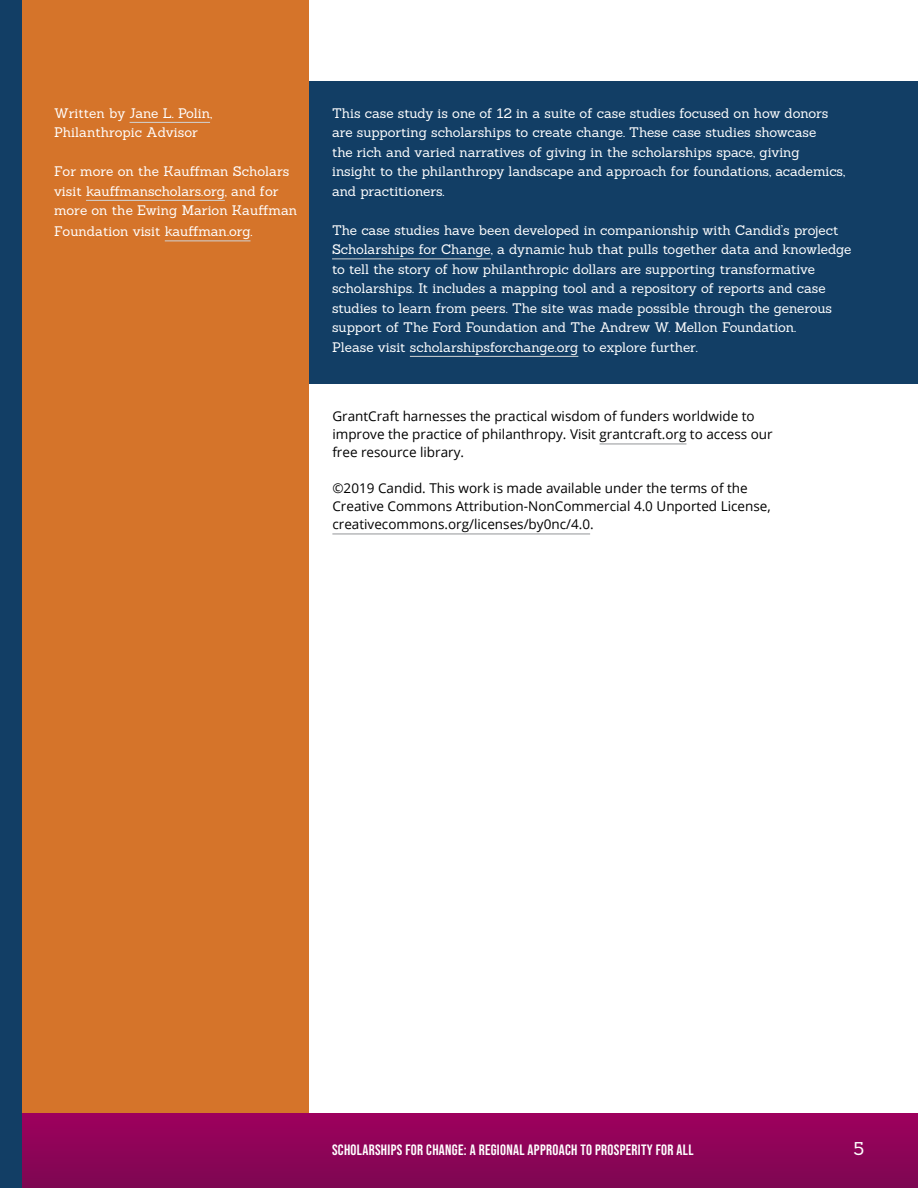
<style>
.page{position:relative;width:918px;height:1188px;background:#fff}
.page>*{position:absolute;margin:0;border:0;box-sizing:border-box;transform-origin:0 0}
.subheads{font:18px "Sanchez";color:#fff}
.subheads-2{font:15px "Bebas Neue";letter-spacing:.02em;color:#fff}
.t1{font:13.5px/19.5px "Sanchez";letter-spacing:-.005em;color:#fff}
.t2{font:13.5px/18px "Open Sans";color:#000}
</style>
<div class="page">
<div style="left:304px;top:81px;width:614px;height:302px;background:#123e65"></div>
<div style="left:0;top:0;width:309px;height:1130px;background:#d5742a"></div>
<div style="left:0;top:1113px;width:918px;height:75px;background:linear-gradient(to bottom,#9e005d,#7d0752)"></div>
<hr style="left:332px;top:259px;width:159px;height:1px;background:#d1d3d4">
<hr style="left:410px;top:356px;width:168px;height:1px;background:#d1d3d4">
<hr style="left:130px;top:122px;width:80px;height:1px;background:#d1d3d4">
<hr style="left:86px;top:200px;width:139px;height:1px;background:#d1d3d4">
<hr style="left:165px;top:241px;width:86px;height:1px;background:#d1d3d4">
<hr style="left:600px;top:444px;width:86px;height:1px;background:#939598">
<hr style="left:332px;top:534px;width:258px;height:1px;background:#939598">
<div style="left:0;top:0;width:22px;height:1188px;background:#123e65"></div>
<p class="t1" style="left:54px;top:103px;width:160px">Written by Jane L. Polin,<br>Philanthropic Advisor</p>
<p class="t1" style="left:54px;top:162px;width:245px">For more on the Kauffman Scholars visit kauffmanscholars.org, and for more on the Ewing Marion Kauffman</p>
<p class="t1" style="left:54px;top:222px;width:200px">Foundation visit kauffman.org.</p>
<p class="t1" style="left:332px;top:103px;width:498px">This case study is one of 12 in a suite of case studies focused on how donors are supporting scholarships to create change. These case studies showcase the rich and varied narratives of giving in the scholarships space, giving</p>
<p class="t1" style="left:332px;top:162px;width:515px">insight to the philanthropy landscape and approach for foundations, academics, and practitioners.</p>
<p class="t1" style="left:332px;top:220px;width:521px">The case studies have been developed in companionship with Candid’s project Scholarships for Change, a dynamic hub that pulls together data and knowledge to tell the story of how philanthropic dollars are supporting transformative scholarships. It includes a mapping tool and a repository of reports and case studies to learn from peers. The site was made possible through the generous support of The Ford Foundation and The Andrew W. Mellon Foundation.</p>
<p class="t1" style="left:332px;top:337px;width:367px">Please visit scholarshipsforchange.org to explore further.</p>
<p class="t2" style="left:332px;top:407px;width:442px">GrantCraft harnesses the practical wisdom of funders worldwide to improve the practice of philanthropy. Visit grantcraft.org to access our free resource library.</p>
<p class="t2" style="left:332px;top:479px;width:440px">©2019 Candid. This work is made available under the terms of the<br>Creative Commons Attribution-NonCommercial 4.0 Unported License, creativecommons.org/licenses/by0nc/4.0.</p>
<p class="subheads-2" style="left:332px;top:1141px;width:363px">SCHOLARSHIPS FOR CHANGE: A REGIONAL APPROACH TO PROSPERITY FOR ALL</p>
<p class="subheads" style="left:853px;top:1137px;width:12px">5</p>
</div>
